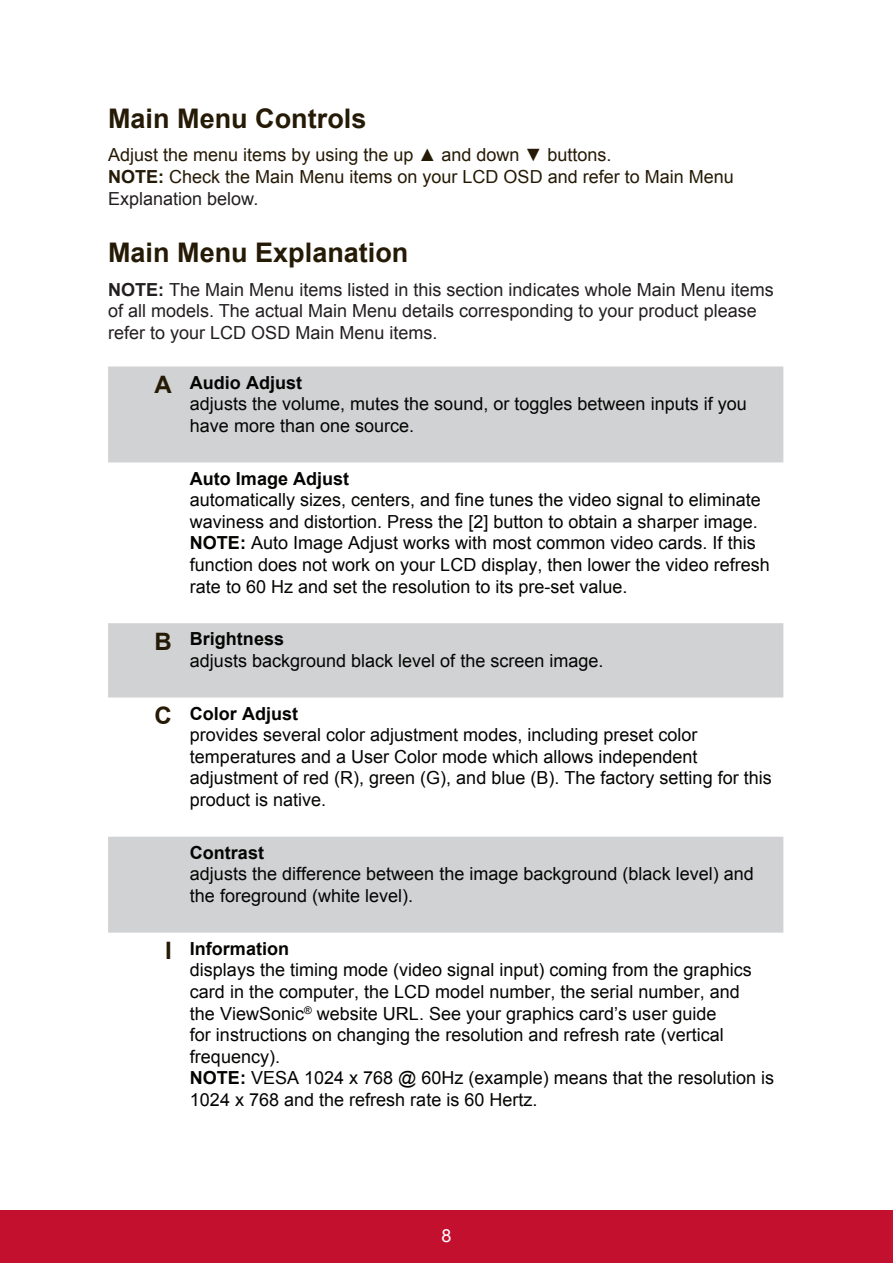
<style>
.page{position:relative;width:893px;height:1263px;background:#fff}
.page>*{position:absolute;margin:0;border:0;box-sizing:border-box;transform-origin:0 0}
.t1{font:700 27px "Arial";color:#251a05}
.t2{font:18px/21.6px "Arial";color:#040503}
.t3{font:18px/21.6px "Arial";color:#231f20}
.t4{font:18px/21.6px "Arial";color:#251a05}
.t5{font:700 18px "Arial";color:#040503}
.t6{font:18px "Arial";color:#fff}
.s1{font-weight:700}
.s2{color:#231f20}
.s3{font-weight:700;font-size:24px;color:#251a05}
</style>
<div class="page">
<div style="left:0;top:1210px;width:892px;height:53px;background:#c3102f"></div>
<svg style="left:108px;top:366px;width:675px;height:566px"></svg>
<h1 class="t1" style="left:108px;top:100px;width:260px">Main Menu Controls</h1>
<p class="t4" style="left:108px;top:144px;width:627px">Adjust the menu items by using the up ▲ and down ▼ buttons.<br><span class="s1">NOTE:</span> Check the Main Menu items on your LCD OSD and refer to Main Menu<br><span class="s2">Explanation below.</span></p>
<h1 class="t1" style="left:108px;top:234px;width:302px">Main Menu Explanation</h1>
<p class="t3" style="left:108px;top:279px;width:667px"><span class="s1">NOTE:</span> The Main Menu items listed in this section indicates whole Main Menu items of all models. The actual Main Menu details corresponding to your product please refer to your LCD OSD Main Menu items.</p>
<p class="t2" style="left:190px;top:372px;width:558px;text-indent:-35px"><span class="s3">A</span> <span class="s1">Audio Adjust<br></span>adjusts the volume, mutes the sound, or toggles between inputs if you have more than one source.</p>
<p class="t5" style="left:190px;top:466px;width:161px">Auto Image Adjust</p>
<p class="t2" style="left:190px;top:489px;width:581px">automatically sizes, centers, and fine tunes the video signal to eliminate waviness and distortion. Press the [2] button to obtain a sharper image.<br><span class="s1">NOTE:</span> Auto Image Adjust works with most common video cards. If this function does not work on your LCD display, then lower the video refresh rate to 60 Hz and set the resolution to its pre-set value.</p>
<p class="t2" style="left:190px;top:628px;width:415px;text-indent:-35px"><span class="s3">B</span> <span class="s1">Brightness<br></span>adjusts background black level of the screen image.</p>
<p class="t2" style="left:190px;top:702px;width:583px;text-indent:-35px"><span class="s3">C</span> <span class="s1">Color Adjust<br></span>provides several color adjustment modes, including preset color temperatures and a User Color mode which allows independent adjustment of red (R), green (G), and blue (B). The factory setting for this product is native.</p>
<p class="t5" style="left:190px;top:840px;width:75px">Contrast</p>
<p class="t2" style="left:190px;top:863px;width:565px">adjusts the difference between the image background (black level) and the foreground (white level).</p>
<p class="t2" style="left:190px;top:937px;width:585px;text-indent:-25px"><span class="s3">I</span> <span class="s1">Information<br></span>displays the timing mode (video signal input) coming from the graphics card in the computer, the LCD model number, the serial number, and<br>the ViewSonic<sup>®</sup> website URL. See your graphics card’s user guide<br>for instructions on changing the resolution and refresh rate (vertical frequency).<br><span class="s1">NOTE:</span> VESA 1024 x 768 @ 60Hz (example) means that the resolution is 1024 x 768 and the refresh rate is 60 Hertz.</p>
<p class="t6" style="left:441px;top:1223px;width:12px">8</p>
</div>
